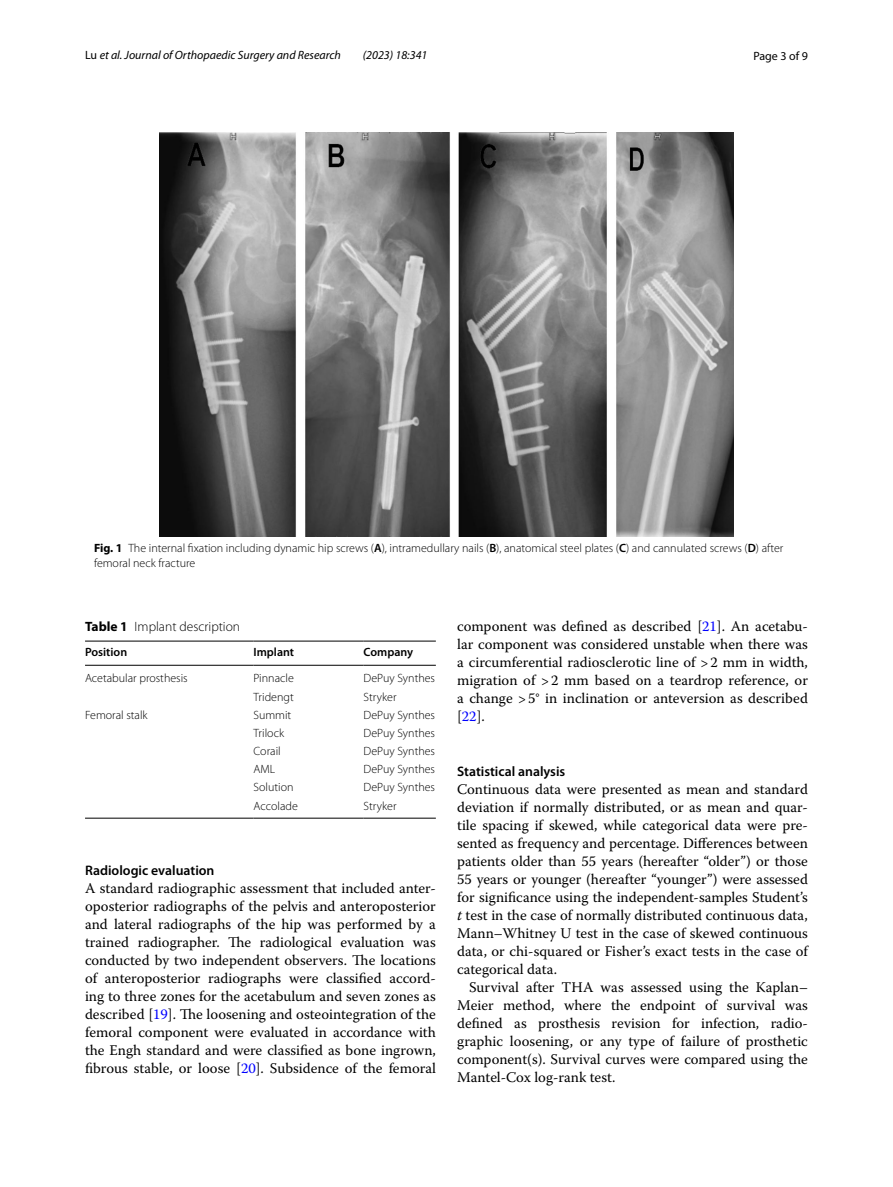
<style>
.page{position:relative;width:893px;height:1187px;background:#fff}
.page>*{position:absolute;margin:0;border:0;box-sizing:border-box;transform-origin:0 0}
.t1{font:14.7px/18px "Warnock Pro";color:#000;text-align:justify}
.t2{font:600 13.8px "Myriad Pro";color:#000}
.t3{font:300 13.5px "Myriad Pro";color:#000}
.t4{font:300 12px/15px "Myriad Pro";color:#000}
.t5{font:italic 12px "Myriad Pro";color:#000}
.t6{font:600 12px "Myriad Pro";color:#000}
.t7{font:12px "Myriad Pro";color:#000}
.s1{font-style:normal}
.s2{font-weight:700}
.s3{font-weight:600}
.s4{color:#00f}
.s5{font-style:italic}
</style>
<div class="page">
<img style="left:160px;top:133px;width:573px;height:403px">
<hr style="left:85px;top:640px;width:169px;height:1px;background:#000">
<hr style="left:85px;top:665px;width:169px;height:1px;background:#000">
<hr style="left:254px;top:640px;width:110px;height:1px;background:#000">
<hr style="left:254px;top:665px;width:110px;height:1px;background:#000">
<hr style="left:364px;top:640px;width:72px;height:1px;background:#000">
<hr style="left:364px;top:665px;width:72px;height:1px;background:#000">
<hr style="left:85px;top:817px;width:169px;height:1px;background:#000">
<hr style="left:254px;top:817px;width:110px;height:1px;background:#000">
<hr style="left:364px;top:817px;width:72px;height:1px;background:#000">
<p class="t5" style="left:85px;top:48px;width:257px"><span class="s1">Lu</span> et al. Journal of Orthopaedic Surgery and Research</p>
<p class="t5" style="left:363px;top:48px;width:66px">(2023) 18:341</p>
<p class="t7" style="left:753px;top:48px;width:56px">Page 3 of 9</p>
<p class="t4" style="left:94px;top:540px;width:691px"><span class="s2">Fig. 1</span> The internal fixation including dynamic hip screws (<span class="s3">A</span>), intramedullary nails (<span class="s3">B</span>), anatomical steel plates (<span class="s3">C</span>) and cannulated screws (<span class="s3">D</span>) after femoral neck fracture</p>
<p class="t3" style="left:85px;top:619px;width:157px"><span class="s2">Table 1</span> Implant description</p>
<p class="t6" style="left:85px;top:643px;width:44px">Position</p>
<p class="t6" style="left:254px;top:643px;width:42px">Implant</p>
<p class="t6" style="left:364px;top:643px;width:51px">Company</p>
<p class="t4" style="left:85px;top:671px;width:104px">Acetabular prosthesis</p>
<p class="t4" style="left:254px;top:671px;width:42px">Pinnacle</p>
<p class="t4" style="left:364px;top:671px;width:73px">DePuy Synthes</p>
<p class="t4" style="left:254px;top:689px;width:42px">Tridengt</p>
<p class="t4" style="left:364px;top:689px;width:35px">Stryker</p>
<p class="t4" style="left:85px;top:707px;width:64px">Femoral stalk</p>
<p class="t4" style="left:254px;top:707px;width:39px">Summit</p>
<p class="t4" style="left:364px;top:707px;width:73px">DePuy Synthes</p>
<p class="t4" style="left:254px;top:725px;width:32px">Trilock</p>
<p class="t4" style="left:364px;top:725px;width:73px">DePuy Synthes</p>
<p class="t4" style="left:254px;top:743px;width:29px">Corail</p>
<p class="t4" style="left:364px;top:743px;width:73px">DePuy Synthes</p>
<p class="t4" style="left:254px;top:761px;width:23px">AML</p>
<p class="t4" style="left:364px;top:761px;width:73px">DePuy Synthes</p>
<p class="t4" style="left:254px;top:780px;width:41px">Solution</p>
<p class="t4" style="left:364px;top:780px;width:73px">DePuy Synthes</p>
<p class="t4" style="left:254px;top:798px;width:46px">Accolade</p>
<p class="t4" style="left:364px;top:798px;width:35px">Stryker</p>
<p class="t2" style="left:85px;top:861px;width:131px">Radiologic evaluation</p>
<p class="t1" style="left:85px;top:879px;width:352px">A standard radiographic assessment that included anter&shy;oposterior radiographs of the pelvis and anteroposterior and lateral radiographs of the hip was performed by a trained radiographer. The radiological evaluation was conducted by two independent observers. The locations of anteroposterior radiographs were classified accord&shy;ing to three zones for the acetabulum and seven zones as described [<span class="s4">19</span>]. The loosening and osteointegration of the femoral component were evaluated in accordance with the Engh standard and were classified as bone ingrown, fibrous stable, or loose [<span class="s4">20</span>]. Subsidence of the femoral</p>
<p class="t1" style="left:457px;top:617px;width:352px">component was defined as described [<span class="s4">21</span>]. An acetabu&shy;lar component was considered unstable when there was a circumferential radiosclerotic line of &gt;2 mm in width, migration of &gt;2 mm based on a teardrop reference, or a change &gt;5° in inclination or anteversion as described [<span class="s4">22</span>].</p>
<p class="t2" style="left:457px;top:762px;width:110px">Statistical analysis</p>
<p class="t1" style="left:457px;top:780px;width:352px">Continuous data were presented as mean and standard deviation if normally distributed, or as mean and quar&shy;tile spacing if skewed, while categorical data were pre&shy;sented as frequency and percentage. Differences between patients older than 55 years (hereafter “older”) or those 55 years or younger (hereafter “younger”) were assessed for significance using the independent-samples Student’s <span class="s5">t</span> test in the case of normally distributed continuous data, Mann–Whitney U test in the case of skewed continuous data, or chi-squared or Fisher’s exact tests in the case of categorical data.</p>
<p class="t1" style="left:457px;top:978px;width:352px;text-indent:12px">Survival after THA was assessed using the Kaplan– Meier method, where the endpoint of survival was defined as prosthesis revision for infection, radio&shy;graphic loosening, or any type of failure of prosthetic component(s). Survival curves were compared using the Mantel-Cox log-rank test.</p>
</div>
